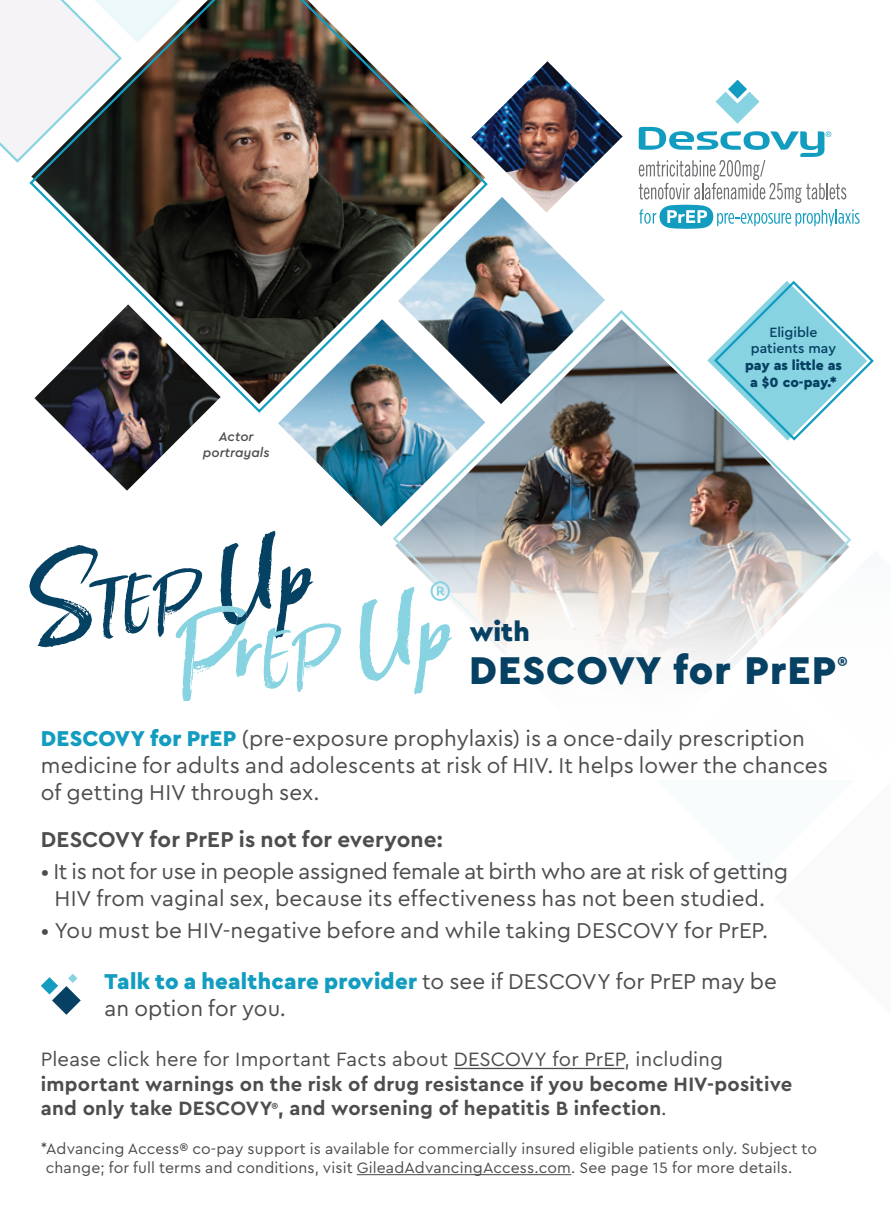
<style>
.page{position:relative;width:891px;height:1215px;background:#fff}
.page>*{position:absolute;margin:0;border:0;box-sizing:border-box;transform-origin:0 0}
.t1{font:900 40.5px "Cera PRO";letter-spacing:.025em;color:#064163}
.t2{font:900 27.45px "Cera PRO";color:#064163}
.t3{font:22.5px/27px "Cera PRO";letter-spacing:.005em;color:#4d4d4f}
.t4{font:700 22.5px "Cera PRO";letter-spacing:.01em;color:#4d4d4f}
.t5{font:700 20.25px/24.3px "Cera PRO";letter-spacing:.015em;color:#4d4d4f}
.t6{font:20.25px "Cera PRO";letter-spacing:.01em;color:#4d4d4f}
.t7{font:900 17.55px "Cera PRO";color:#064163}
.t8{font:15.75px/18.9px "Cera PRO";letter-spacing:.01em;color:#4d4d4f}
.t9{font:900 13.95px/16.7px "Cera PRO";color:#064163;text-align:center}
.t10{font:500 13.95px/16.7px "Cera PRO";color:#064163;text-align:center}
.t11{font:italic 500 13.5px/16.2px "Cera PRO";color:#4d4d4f;text-align:center}
.s1{font-weight:900;color:#129dc0}
.s2{font-weight:400}
</style>
<div class="page">
<svg style="left:485px;top:310px;width:347px;height:211px"></svg>
<img style="left:50px;top:414px;width:154px;height:77px">
<img style="left:29px;top:0;width:460px;height:414px">
<img style="left:471px;top:61px;width:152px;height:136px">
<svg style="left:0;top:0;width:241px;height:164px"></svg>
<img style="left:398px;top:197px;width:207px;height:207px">
<img style="left:278px;top:319px;width:207px;height:202px">
<svg style="left:183px;top:521px;width:668px;height:180px"></svg>
<svg style="left:707px;top:280px;width:167px;height:162px"></svg>
<svg style="left:29px;top:531px;width:312px;height:169px"></svg>
<svg style="left:359px;top:581px;width:93px;height:113px"></svg>
<svg style="left:639px;top:80px;width:221px;height:149px"></svg>
<svg style="left:41px;top:974px;width:40px;height:41px"></svg>
<hr style="left:454px;top:1068px;width:170px;height:1px;background:#4d4d4f">
<hr style="left:357px;top:1174px;width:214px;height:1px;background:#4d4d4f">
<p class="t11" style="left:203px;top:427px;width:68px">Actor portrayals</p>
<p class="t2" style="left:470px;top:614px;width:61px">with</p>
<p class="t10" style="left:751px;top:323px;width:87px">Eligible patients may</p>
<p class="t9" style="left:745px;top:357px;width:98px">pay as little as a $0 co-pay.*</p>
<h1 class="t1" style="left:469px;top:643px;width:369px">DESCOVY for PrEP</h1>
<p class="t7" style="left:837px;top:651px;width:12px">®</p>
<p class="t3" style="left:41px;top:724px;width:789px"><span class="s1">DESCOVY for PrEP</span> (pre-exposure prophylaxis) is a once-daily prescription medicine for adults and adolescents at risk of HIV. It helps lower the chances of getting HIV through sex.</p>
<p class="t4" style="left:41px;top:825px;width:404px">DESCOVY for PrEP is not for everyone:</p>
<p class="t3" style="left:41px;top:857px;width:749px;text-align:center">• It is not for use in people assigned female at birth who are at risk of getting<br>HIV from vaginal sex, because its effectiveness has not been studied.</p>
<p class="t3" style="left:41px;top:916px;width:729px">• You must be HIV-negative before and while taking DESCOVY for PrEP.</p>
<p class="t3" style="left:105px;top:967px;width:674px"><span class="s1">Talk to a healthcare provider</span> to see if DESCOVY for PrEP may be an option for you.</p>
<p class="t6" style="left:41px;top:1046px;width:684px">Please click here for Important Facts about DESCOVY for PrEP, including</p>
<p class="t5" style="left:41px;top:1071px;width:753px">important warnings on the risk of drug resistance if you become HIV-positive and only take DESCOVY<sup>®</sup>, and worsening of hepatitis B infection<span class="s2">.</span></p>
<p class="t8" style="left:46px;top:1139px;width:773px;text-indent:-5px">*Advancing Access® co-pay support is available for commercially insured eligible patients only. Subject to change; for full terms and conditions, visit GileadAdvancingAccess.com. See page 15 for more details.</p>
</div>
